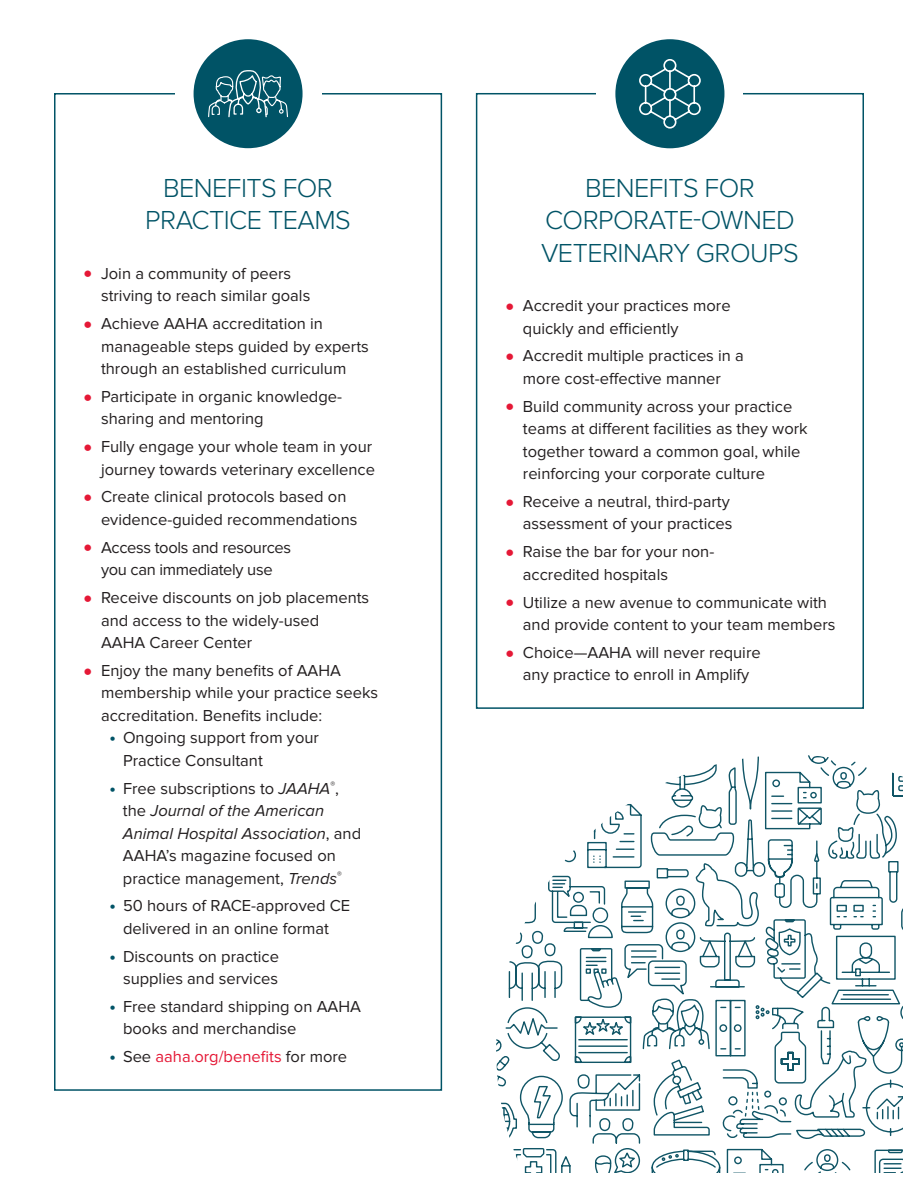
<style>
.page{position:relative;width:918px;height:1188px;background:#fff}
.page>*{position:absolute;margin:0;border:0;box-sizing:border-box;transform-origin:0 0}
.t1{font:300 27px/32.4px "Proxima Nova";letter-spacing:-.02em;color:#005366;text-align:center}
.t2{font:16.5px/22.5px "Proxima Nova";color:#231f20}
.t3{font:16.5px/22.5px "Proxima Nova";letter-spacing:-.02em;color:#231f20;text-align:center}
.t4{font:16.5px "Proxima Nova";color:#e51836}
.s1{font-size:30px;color:#e51836}
.s2{font-weight:700;font-size:17.85px;color:#005366}
.s3{font-style:italic}
.s4{color:#231f20}
</style>
<div class="page">
<div style="left:54px;top:93px;width:388px;height:998px;border:2px solid #005366"></div>
<div style="left:175px;top:87px;width:147px;height:13px;background:#fff"></div>
<div style="left:194px;top:39px;width:109px;height:109px;background:#005366;border-radius:50%"></div>
<svg style="left:208px;top:70px;width:80px;height:48px"></svg>
<div style="left:476px;top:93px;width:388px;height:616px;border:2px solid #005366"></div>
<div style="left:596px;top:87px;width:147px;height:13px;background:#fff"></div>
<div style="left:615px;top:39px;width:109px;height:109px;background:#005366;border-radius:50%"></div>
<svg style="left:639px;top:59px;width:62px;height:70px"></svg>
<svg style="left:496px;top:755px;width:406px;height:417px"></svg>
<h1 class="t1" style="left:145px;top:172px;width:207px">BENEFITS FOR<br>PRACTICE TEAMS</h1>
<p class="t2" style="left:101px;top:262px;width:211px;text-indent:-19px"><span class="s1">•</span> Join a community of peers striving to reach similar goals</p>
<p class="t2" style="left:101px;top:313px;width:269px;text-indent:-19px"><span class="s1">•</span> Achieve AAHA accreditation in manageable steps guided by experts through an established curriculum</p>
<p class="t2" style="left:101px;top:385px;width:243px;text-indent:-19px"><span class="s1">•</span> Participate in organic knowledge&shy;sharing and mentoring</p>
<p class="t2" style="left:82px;top:436px;width:294px;text-align:right"><span class="s1">•</span> Fully engage your whole team in your journey towards veterinary excellence</p>
<p class="t2" style="left:101px;top:486px;width:258px;text-indent:-19px"><span class="s1">•</span> Create clinical protocols based on evidence-guided recommendations</p>
<p class="t3" style="left:82px;top:536px;width:210px"><span class="s1">•</span> Access tools and resources you can immediately use</p>
<p class="t2" style="left:101px;top:587px;width:270px;text-indent:-19px"><span class="s1">•</span> Receive discounts on job placements and access to the widely-used<br>AAHA Career Center</p>
<p class="t2" style="left:101px;top:659px;width:279px;text-indent:-19px"><span class="s1">•</span> Enjoy the many benefits of AAHA membership while your practice seeks accreditation. Benefits include:</p>
<p class="t2" style="left:123px;top:727px;width:197px;text-indent:-14px"><span class="s2">•</span> Ongoing support from your<br>Practice Consultant</p>
<p class="t2" style="left:123px;top:777px;width:240px;text-indent:-13px"><span class="s2">•</span> Free subscriptions to <span class="s3">JAAHA</span><sup>®</sup>, the <span class="s3">Journal of the American<br>Animal Hospital Association</span>, and<br>AAHA’s magazine focused on practice management, <span class="s3">Trends</span><sup>®</sup></p>
<p class="t2" style="left:110px;top:895px;width:242px;text-align:center"><span class="s2">•</span> 50 hours of RACE-approved CE delivered in an online format</p>
<p class="t2" style="left:110px;top:945px;width:171px;text-align:right"><span class="s2">•</span> Discounts on practice supplies and services</p>
<p class="t2" style="left:123px;top:995px;width:240px;text-indent:-14px"><span class="s2">•</span> Free standard shipping on AAHA books and merchandise</p>
<p class="t4" style="left:110px;top:1047px;width:239px"><span class="s2">•</span> <span class="s4">See</span> aaha.org/benefits <span class="s4">for more</span></p>
<h1 class="t1" style="left:541px;top:172px;width:259px">BENEFITS FOR<br>CORPORATE-OWNED<br>VETERINARY GROUPS</h1>
<p class="t2" style="left:523px;top:295px;width:209px;text-indent:-19px"><span class="s1">•</span> Accredit your practices more quickly and efficiently</p>
<p class="t2" style="left:504px;top:345px;width:241px;text-align:center"><span class="s1">•</span> Accredit multiple practices in a more cost-effective manner</p>
<p class="t2" style="left:523px;top:395px;width:286px;text-indent:-19px"><span class="s1">•</span> Build community across your practice teams at different facilities as they work together toward a common goal, while reinforcing your corporate culture</p>
<p class="t2" style="left:504px;top:490px;width:230px;text-align:right"><span class="s1">•</span> Receive a neutral, third-party assessment of your practices</p>
<p class="t2" style="left:523px;top:541px;width:193px;text-indent:-19px"><span class="s1">•</span> Raise the bar for your non&shy;accredited hospitals</p>
<p class="t2" style="left:523px;top:591px;width:314px;text-indent:-19px"><span class="s1">•</span> Utilize a new avenue to communicate with and provide content to your team members</p>
<p class="t2" style="left:504px;top:641px;width:258px;text-align:center"><span class="s1">•</span> Choice—AAHA will never require any practice to enroll in Amplify</p>
</div>
